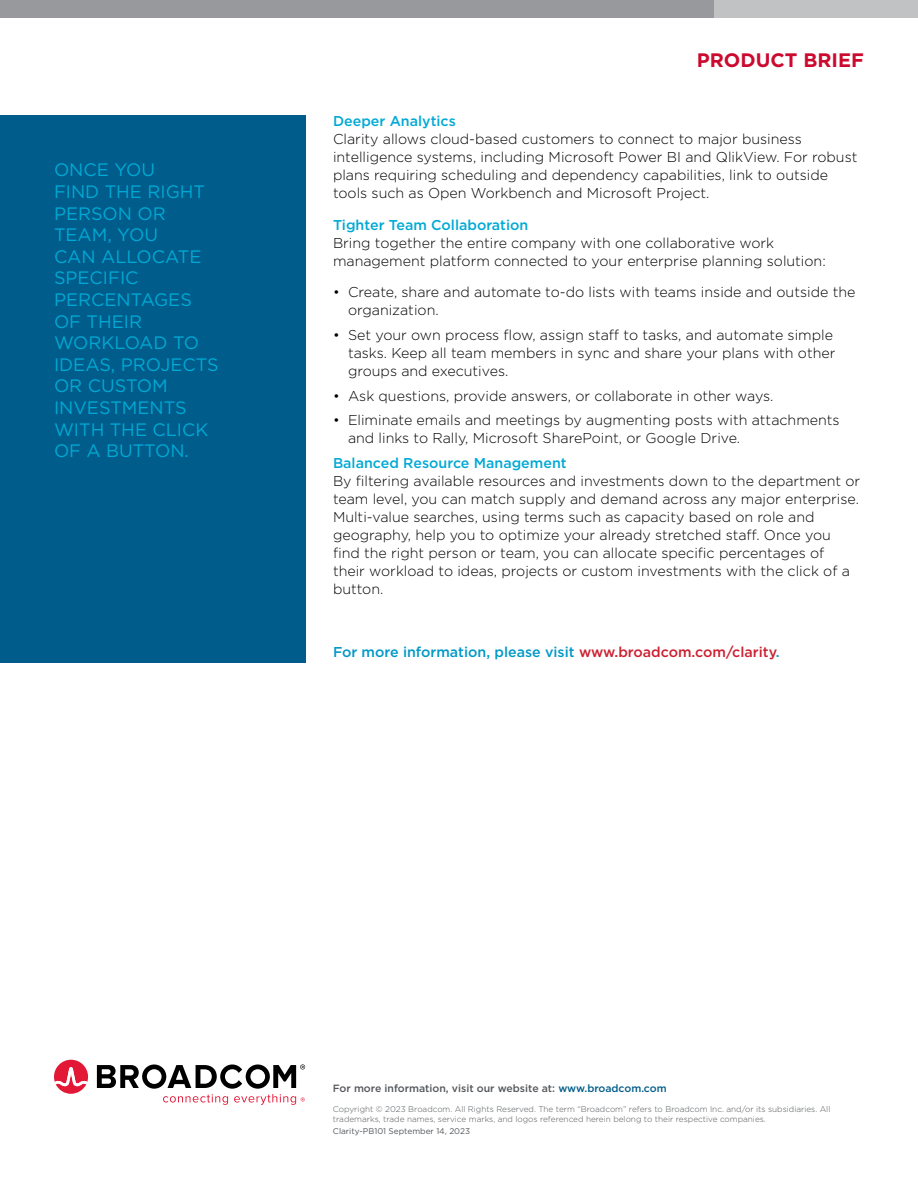
<style>
.page{position:relative;width:918px;height:1188px;background:#fff}
.page>*{position:absolute;margin:0;border:0;box-sizing:border-box;transform-origin:0 0}
.t1{font:700 19.5px "Gotham";color:#cc092f}
.Side_Bar_Head{font:18px/21.6px "Gotham";color:#00a9d5}
.Body_Text{font:300 14.25px/18px "Gotham";color:#000}
.Body_Subhead_Medium{font:500 14.25px "Gotham";color:#00a9d5}
.Body_Head_2{font:500 14.25px "Gotham";color:#0098c7}
.t2{font:500 10.5px "Gotham";color:#53565a}
.t3{font:300 8.25px/10.5px "Gotham";color:#53565a}
.t4{font:8.25px "Gotham";color:#53565a}
.s1{color:#cc2031}
.s2{color:#005c8a}
</style>
<div class="page">
<div style="left:0;top:0;width:715px;height:18px;background:#97999c"></div>
<div style="left:715px;top:0;width:203px;height:18px;background:#c0c2c4"></div>
<svg style="left:97px;top:1064px;width:208px;height:41px"></svg>
<svg style="left:54px;top:1060px;width:34px;height:34px"></svg>
<div style="left:0;top:115px;width:306px;height:547px;background:#005c8a"></div>
<p class="Side_Bar_Head" style="left:54px;top:159px;width:166px">ONCE YOU<br>FIND THE RIGHT<br>PERSON OR<br>TEAM, YOU<br>CAN ALLOCATE<br>SPECIFIC<br>PERCENTAGES<br>OF THEIR<br>WORKLOAD TO<br>IDEAS, PROJECTS<br>OR CUSTOM<br>INVESTMENTS<br>WITH THE CLICK<br>OF A BUTTON.</p>
<h1 class="t1" style="left:697px;top:48px;width:169px">PRODUCT BRIEF</h1>
<p class="Body_Subhead_Medium" style="left:333px;top:112px;width:124px">Deeper Analytics</p>
<p class="Body_Text" style="left:333px;top:130px;width:526px">Clarity allows cloud-based customers to connect to major business intelligence systems, including Microsoft Power BI and QlikView. For robust plans requiring scheduling and dependency capabilities, link to outside tools such as Open Workbench and Microsoft Project.</p>
<p class="Body_Subhead_Medium" style="left:333px;top:215px;width:197px">Tighter Team Collaboration</p>
<p class="Body_Text" style="left:333px;top:233px;width:494px">Bring together the entire company with one collaborative work management platform connected to your enterprise planning solution:</p>
<p class="Body_Text" style="left:348px;top:283px;width:509px;text-indent:-15px">• Create, share and automate to-do lists with teams inside and outside the organization.</p>
<p class="Body_Text" style="left:348px;top:325px;width:489px;text-indent:-15px">• Set your own process flow, assign staff to tasks, and automate simple tasks. Keep all team members in sync and share your plans with other groups and executives.</p>
<p class="Body_Text" style="left:333px;top:386px;width:442px">• Ask questions, provide answers, or collaborate in other ways.</p>
<p class="Body_Text" style="left:348px;top:411px;width:493px;text-indent:-15px">• Eliminate emails and meetings by augmenting posts with attachments and links to Rally, Microsoft SharePoint, or Google Drive.</p>
<p class="Body_Subhead_Medium" style="left:333px;top:454px;width:235px">Balanced Resource Management</p>
<p class="Body_Text" style="left:333px;top:472px;width:529px">By filtering available resources and investments down to the department or team level, you can match supply and demand across any major enterprise.<br>Multi-value searches, using terms such as capacity based on role and geography, help you to optimize your already stretched staff. Once you find the right person or team, you can allocate specific percentages of<br>their workload to ideas, projects or custom investments with the click of a button.</p>
<p class="Body_Head_2" style="left:333px;top:643px;width:448px">For more information, please visit <span class="s1">www.broadcom.com/clarity</span>.</p>
<p class="t2" style="left:333px;top:1082px;width:335px">For more information, visit our website at: <span class="s2">www.broadcom.com</span></p>
<p class="t3" style="left:333px;top:1103px;width:499px">Copyright © 2023 Broadcom. All Rights Reserved. The term “Broadcom” refers to Broadcom Inc. and/or its subsidiaries. All trademarks, trade names, service marks, and logos referenced herein belong to their respective companies.</p>
<p class="t4" style="left:333px;top:1126px;width:139px">Clarity-PB101 September 14, 2023</p>
</div>
